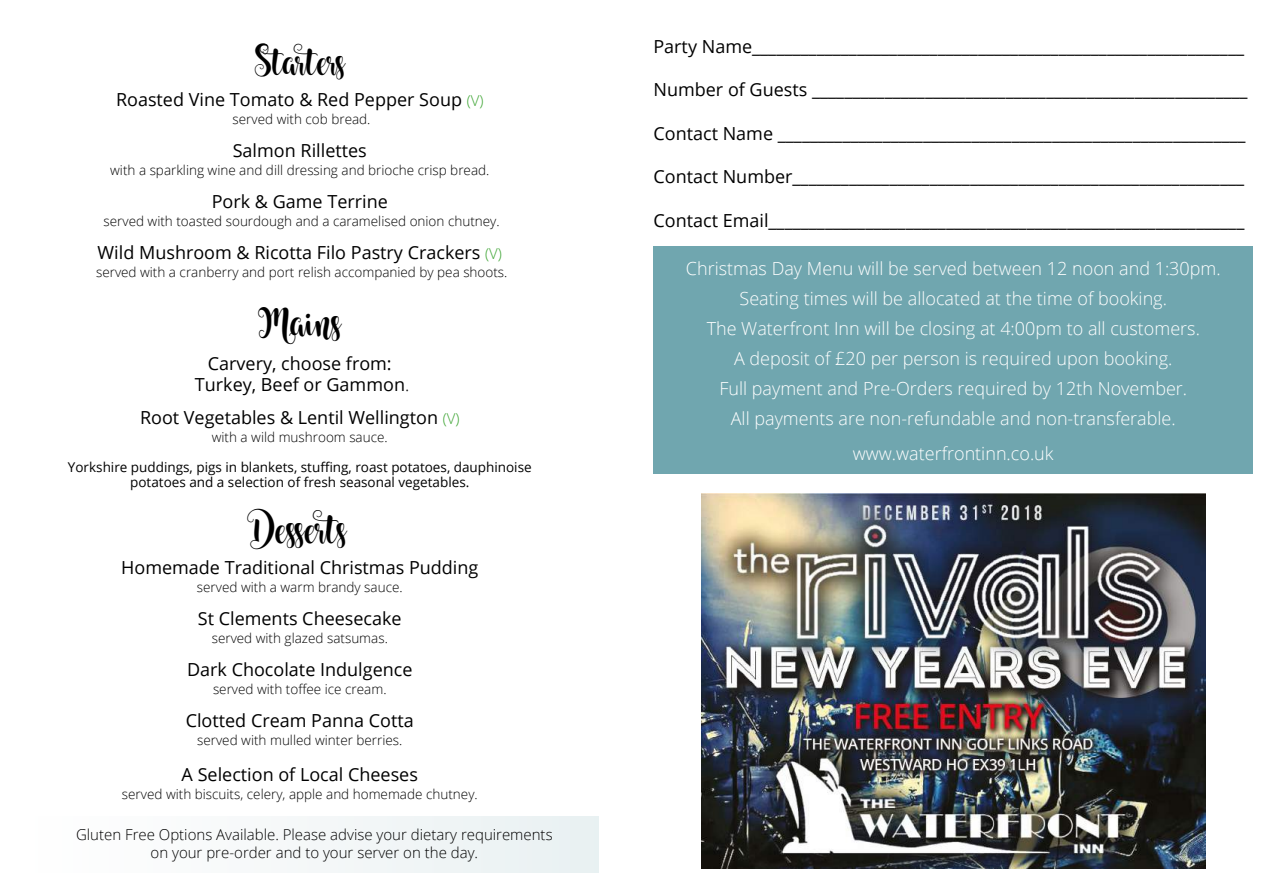
<style>
.page{position:relative;width:1263px;height:893px;background:#fff}
.page>*{position:absolute;margin:0;border:0;box-sizing:border-box;transform-origin:0 0}
.t1{font:24px "Starfish";color:#000}
.t2{font:22.5px "Starfish";color:#000}
.t3{font:18px/21px "Open Sans";color:#000;text-align:center}
.t4{font:300 18px/30px "Open Sans";color:#fff;text-align:center}
.t5{font:300 15px/18px "Open Sans";color:#000;text-align:center}
.t6{font:300 13.5px "Open Sans";color:#000}
.t7{font:13.5px/15px "Open Sans";color:#000;text-align:center}
.s1{font-weight:300;font-size:15px;color:#3fa535}
.s2{font-weight:300}
</style>
<div class="page">
<div style="left:30px;top:816px;width:568px;height:56px;background:#f4f7f8"></div>
<div style="left:653px;top:247px;width:600px;height:227px;background:#70a6af"></div>
<img style="left:701px;top:494px;width:504px;height:374px">
<p class="t2" style="left:254px;top:49px;width:92px">Starters</p>
<p class="t3" style="left:116px;top:88px;width:369px">Roasted Vine Tomato &amp; Red Pepper Soup <span class="s1">(V)</span></p>
<p class="t6" style="left:233px;top:109px;width:139px">served with cob bread.</p>
<p class="t3" style="left:233px;top:139px;width:136px">Salmon Rillettes</p>
<p class="t6" style="left:110px;top:160px;width:381px">with a sparkling wine and dill dressing and brioche crisp bread.</p>
<p class="t3" style="left:212px;top:190px;width:178px">Pork &amp; Game Terrine</p>
<p class="t6" style="left:104px;top:211px;width:398px">served with toasted sourdough and a caramelised onion chutney.</p>
<p class="t3" style="left:98px;top:241px;width:406px">Wild Mushroom &amp; Ricotta Filo Pastry Crackers <span class="s1">(V)</span></p>
<p class="t6" style="left:96px;top:262px;width:413px">served with a cranberry and port relish accompanied by pea shoots.</p>
<h1 class="t1" style="left:258px;top:308px;width:85px">Mains</h1>
<p class="t3" style="left:195px;top:352px;width:216px">Carvery, choose from:<br>Turkey, Beef or Gammon<span class="s2">.</span></p>
<p class="t3" style="left:140px;top:406px;width:321px">Root Vegetables &amp; Lentil Wellington <span class="s1">(V)</span></p>
<p class="t6" style="left:212px;top:427px;width:177px">with a wild mushroom sauce.</p>
<p class="t7" style="left:68px;top:459px;width:465px">Yorkshire puddings, pigs in blankets, stuffing, roast potatoes, dauphinoise potatoes and a selection of fresh seasonal vegetables.</p>
<h1 class="t1" style="left:253px;top:515px;width:102px">Desserts</h1>
<p class="t3" style="left:121px;top:556px;width:359px">Homemade Traditional Christmas Pudding</p>
<p class="t6" style="left:197px;top:577px;width:207px">served with a warm brandy sauce.</p>
<p class="t3" style="left:198px;top:607px;width:205px">St Clements Cheesecake</p>
<p class="t6" style="left:212px;top:628px;width:178px">served with glazed satsumas.</p>
<p class="t3" style="left:187px;top:658px;width:227px">Dark Chocolate Indulgence</p>
<p class="t6" style="left:213px;top:679px;width:175px">served with toffee ice cream.</p>
<p class="t3" style="left:186px;top:709px;width:230px">Clotted Cream Panna Cotta</p>
<p class="t6" style="left:197px;top:730px;width:207px">served with mulled winter berries.</p>
<p class="t3" style="left:182px;top:763px;width:238px">A Selection of Local Cheeses</p>
<p class="t6" style="left:122px;top:784px;width:357px">served with biscuits, celery, apple and homemade chutney.</p>
<p class="t5" style="left:76px;top:825px;width:478px">Gluten Free Options Available. Please advise your dietary requirements on your pre-order and to your server on the day.</p>
<p class="t3" style="left:653px;top:35px;width:592px">Party Name_____________________________________________________________</p>
<p class="t3" style="left:653px;top:79px;width:596px">Number of Guests ______________________________________________________</p>
<p class="t3" style="left:653px;top:122px;width:594px">Contact Name __________________________________________________________</p>
<p class="t3" style="left:653px;top:166px;width:592px">Contact Number________________________________________________________</p>
<p class="t3" style="left:653px;top:209px;width:592px">Contact Email___________________________________________________________</p>
<p class="t4" style="left:686px;top:253px;width:536px">Christmas Day Menu will be served between 12 noon and 1:30pm.<br>Seating times will be allocated at the time of booking.<br>The Waterfront Inn will be closing at 4:00pm to all customers.<br>A deposit of £20 per person is required upon booking.<br>Full payment and Pre-Orders required by 12th November.<br>All payments are non-refundable and non-transferable.</p>
<p class="t4" style="left:853px;top:438px;width:202px">www.waterfrontinn.co.uk</p>
</div>
